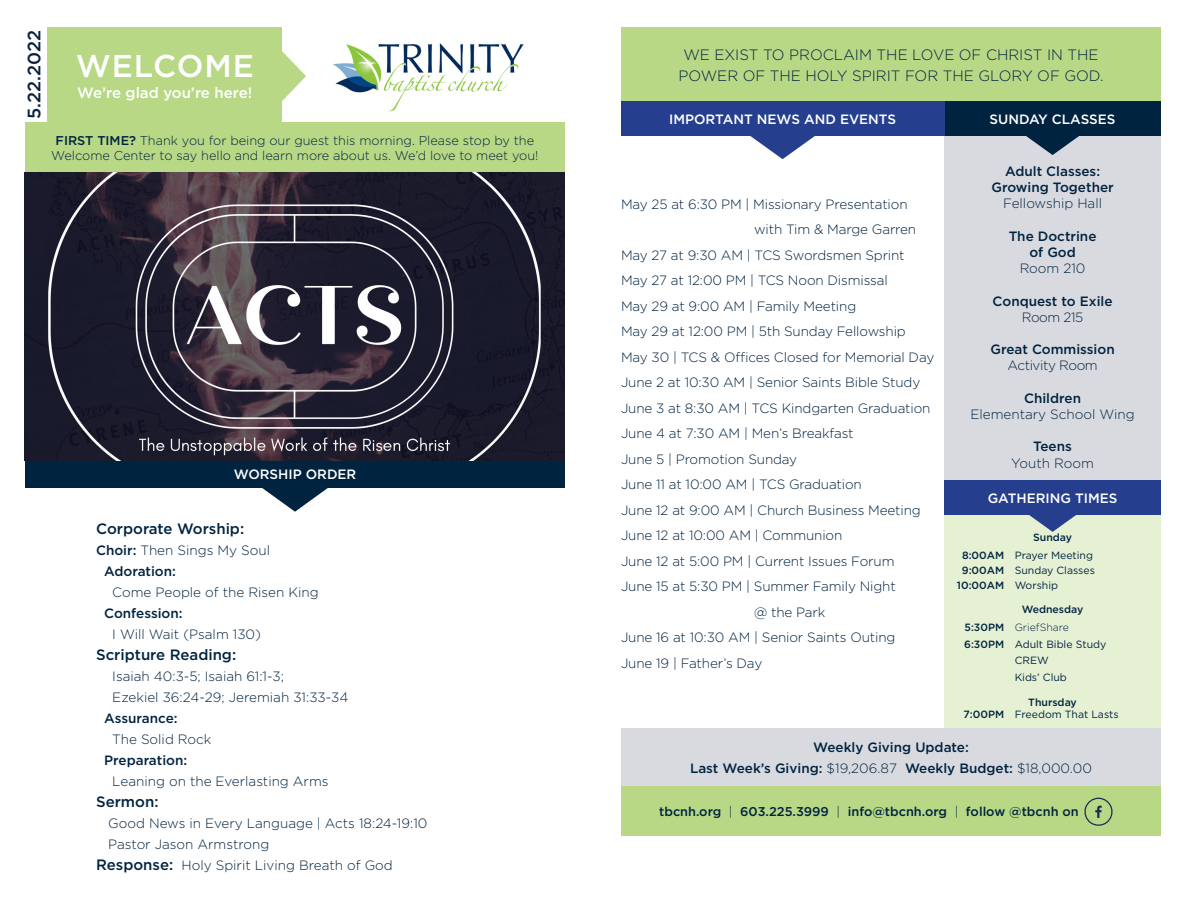
<style>
.page{position:relative;width:1188px;height:918px;background:#fff}
.page>*{position:absolute;margin:0;border:0;box-sizing:border-box;transform-origin:0 0}
.t1{font:500 31.5px "Gotham";letter-spacing:.03em;color:#fff}
.t2{font:500 18px "Gotham";color:#0b213f}
.t3{font:300 15px/21px "Gotham";color:#002340;text-align:center}
.t4{font:500 15px "Gotham";color:#002340}
.t5{font:500 15px "Gotham";color:#fff}
.t6{font:300 13.5px/16.2px "Gotham";letter-spacing:-.01em;color:#002340;text-align:center}
.t7{font:500 13.5px/16.2px "Gotham";color:#002340;text-align:center}
.t8{font:500 13.5px "Gotham";color:#fff}
.t9{font:300 12.75px/15.3px "Gotham";color:#002340;text-align:center}
.t10{font:500 12.75px "Gotham";color:#002340}
.t11{font:10.5px/15px "Gotham";color:#002340}
.t12{font:500 10.5px "Gotham";color:#002340}
.t13{font:300 10.5px "Gotham";color:#002340}
.s1{font-weight:500}
.s2{font-weight:500;font-size:15px}
.s3{font-weight:300}
.s4{font-weight:400}
</style>
<div class="page">
<div style="left:944px;top:479px;width:217px;height:250px;background:#e6f1d4"></div>
<div style="left:944px;top:137px;width:217px;height:343px;background:#d9dae0"></div>
<div style="left:48px;top:27px;width:234px;height:95px;background:#b8d886"></div>
<img style="left:333px;top:43px;width:191px;height:69px">
<div style="left:621px;top:27px;width:540px;height:76px;background:#b8d886"></div>
<div style="left:25px;top:460px;width:540px;height:28px;background:#002340"></div>
<svg style="left:262px;top:488px;width:66px;height:24px"></svg>
<svg style="left:282px;top:51px;width:24px;height:50px"></svg>
<div style="left:25px;top:122px;width:540px;height:50px;background:#b8d886"></div>
<div style="left:944px;top:101px;width:217px;height:35px;background:#002340"></div>
<svg style="left:1018px;top:136px;width:69px;height:19px"></svg>
<div style="left:621px;top:786px;width:540px;height:50px;background:#b8d886"></div>
<svg style="left:1084px;top:798px;width:29px;height:28px"></svg>
<div style="left:944px;top:480px;width:217px;height:35px;background:#253f8e"></div>
<svg style="left:1029px;top:515px;width:47px;height:17px"></svg>
<div style="left:621px;top:101px;width:323px;height:35px;background:#253f8e"></div>
<svg style="left:750px;top:136px;width:65px;height:23px"></svg>
<div style="left:621px;top:728px;width:540px;height:58px;background:#d9dae0"></div>
<img style="left:25px;top:173px;width:540px;height:287px">
<p class="t2" style="left:22px;top:119px;width:90px;rotate:-90deg">5.22.2022</p>
<p class="t1" style="left:76px;top:45px;width:180px">WELCOME</p>
<p class="t5" style="left:77px;top:82px;width:177px">We’re glad you’re here!</p>
<p class="t9" style="left:51px;top:132px;width:489px"><span class="s1">FIRST TIME?</span> Thank you for being our guest this morning. Please stop by the<br>Welcome Center to say hello and learn more about us. We’d love to meet you!</p>
<p class="t8" style="left:234px;top:466px;width:124px">WORSHIP ORDER</p>
<p class="t4" style="left:96px;top:519px;width:150px">Corporate Worship:</p>
<p class="t6" style="left:96px;top:541px;width:175px"><span class="s1">Choir:</span> Then Sings My Soul</p>
<p class="t7" style="left:104px;top:563px;width:73px">Adoration:</p>
<p class="t6" style="left:112px;top:583px;width:208px">Come People of the Risen King</p>
<p class="t7" style="left:104px;top:605px;width:80px">Confession:</p>
<p class="t6" style="left:112px;top:625px;width:150px">I Will Wait (Psalm 130)</p>
<p class="t4" style="left:96px;top:645px;width:142px">Scripture Reading:</p>
<p class="t6" style="left:112px;top:667px;width:173px">Isaiah 40:3-5; Isaiah 61:1-3;</p>
<p class="t6" style="left:112px;top:688px;width:238px">Ezekiel 36:24-29; Jeremiah 31:33-34</p>
<p class="t7" style="left:104px;top:710px;width:75px">Assurance:</p>
<p class="t6" style="left:112px;top:730px;width:101px">The Solid Rock</p>
<p class="t7" style="left:104px;top:752px;width:84px">Preparation:</p>
<p class="t6" style="left:112px;top:772px;width:218px">Leaning on the Everlasting Arms</p>
<p class="t4" style="left:96px;top:792px;width:64px">Sermon:</p>
<p class="t6" style="left:108px;top:814px;width:321px">Good News in Every Language | Acts 18:24-19:10</p>
<p class="t6" style="left:108px;top:835px;width:163px">Pastor Jason Armstrong</p>
<p class="t6" style="left:96px;top:856px;width:298px"><span class="s2">Response:</span> Holy Spirit Living Breath of God</p>
<p class="t3" style="left:679px;top:44px;width:426px">WE EXIST TO PROCLAIM THE LOVE OF CHRIST IN THE<br>POWER OF THE HOLY SPIRIT FOR THE GLORY OF GOD.</p>
<p class="t8" style="left:669px;top:110px;width:229px">IMPORTANT NEWS AND EVENTS</p>
<p class="t8" style="left:990px;top:110px;width:127px">SUNDAY CLASSES</p>
<p class="t7" style="left:1005px;top:163px;width:97px">Adult Classes:</p>
<p class="t7" style="left:991px;top:179px;width:124px">Growing Together<br><span class="s3">Fellowship Hall</span></p>
<p class="t7" style="left:1009px;top:228px;width:89px">The Doctrine</p>
<p class="t6" style="left:1020px;top:244px;width:67px"><span class="s1">of God<br></span>Room 210</p>
<p class="t7" style="left:993px;top:293px;width:121px">Conquest to Exile<br><span class="s3">Room 215</span></p>
<p class="t7" style="left:990px;top:341px;width:126px">Great Commission<br><span class="s3">Activity Room</span></p>
<p class="t7" style="left:1024px;top:390px;width:58px">Children</p>
<p class="t6" style="left:970px;top:406px;width:166px">Elementary School Wing</p>
<p class="t7" style="left:1033px;top:438px;width:40px">Teens</p>
<p class="t6" style="left:1011px;top:454px;width:84px">Youth Room</p>
<p class="t6" style="left:621px;top:196px;width:288px">May 25 at 6:30 PM | Missionary Presentation</p>
<p class="t6" style="left:754px;top:221px;width:164px">with Tim &amp; Marge Garren</p>
<p class="t6" style="left:621px;top:247px;width:285px">May 27 at 9:30 AM | TCS Swordsmen Sprint</p>
<p class="t6" style="left:621px;top:272px;width:268px">May 27 at 12:00 PM | TCS Noon Dismissal</p>
<p class="t6" style="left:621px;top:298px;width:237px">May 29 at 9:00 AM | Family Meeting</p>
<p class="t6" style="left:621px;top:323px;width:286px">May 29 at 12:00 PM | 5th Sunday Fellowship</p>
<p class="t6" style="left:621px;top:349px;width:315px">May 30 | TCS &amp; Offices Closed for Memorial Day</p>
<p class="t6" style="left:621px;top:374px;width:301px">June 2 at 10:30 AM | Senior Saints Bible Study</p>
<p class="t6" style="left:621px;top:400px;width:311px">June 3 at 8:30 AM | TCS Kindgarten Graduation</p>
<p class="t6" style="left:621px;top:425px;width:234px">June 4 at 7:30 AM | Men’s Breakfast</p>
<p class="t6" style="left:621px;top:451px;width:178px">June 5 | Promotion Sunday</p>
<p class="t6" style="left:621px;top:476px;width:242px">June 11 at 10:00 AM | TCS Graduation</p>
<p class="t6" style="left:621px;top:502px;width:301px">June 12 at 9:00 AM | Church Business Meeting</p>
<p class="t6" style="left:621px;top:527px;width:223px">June 12 at 10:00 AM | Communion</p>
<p class="t6" style="left:621px;top:553px;width:275px">June 12 at 5:00 PM | Current Issues Forum</p>
<p class="t6" style="left:621px;top:578px;width:276px">June 15 at 5:30 PM | Summer Family Night</p>
<p class="t6" style="left:754px;top:604px;width:73px">@ the Park</p>
<p class="t6" style="left:621px;top:629px;width:276px">June 16 at 10:30 AM | Senior Saints Outing</p>
<p class="t6" style="left:621px;top:655px;width:143px">June 19 | Father’s Day</p>
<p class="t8" style="left:988px;top:489px;width:131px">GATHERING TIMES</p>
<p class="t12" style="left:1033px;top:531px;width:40px">Sunday</p>
<p class="t11" style="left:962px;top:548px;width:135px"><span class="s1">8:00AM</span> Prayer Meeting<br><span class="s1">9:00AM</span> Sunday Classes</p>
<p class="t12" style="left:957px;top:579px;width:103px">10:00AM <span class="s4">Worship</span></p>
<p class="t12" style="left:1022px;top:603px;width:63px">Wednesday</p>
<p class="t13" style="left:965px;top:621px;width:106px"><span class="s1">5:30PM</span> GriefShare</p>
<p class="t11" style="left:964px;top:636px;width:144px"><span class="s1">6:30PM</span> Adult Bible Study</p>
<p class="t11" style="left:1015px;top:653px;width:35px">CREW</p>
<p class="t11" style="left:1015px;top:669px;width:54px">Kids’ Club</p>
<p class="t12" style="left:1028px;top:695px;width:50px">Thursday</p>
<p class="t11" style="left:964px;top:707px;width:157px"><span class="s1">7:00PM</span> Freedom That Lasts</p>
<p class="t7" style="left:813px;top:738px;width:157px">Weekly Giving Update:</p>
<p class="t7" style="left:690px;top:759px;width:403px">Last Week’s Giving: <span class="s3">$19,206.87</span> Weekly Budget: <span class="s3">$18,000.00</span></p>
<p class="t10" style="left:659px;top:803px;width:421px">tbcnh.org <span class="s3">|</span> 603.225.3999 <span class="s3">|</span> info@tbcnh.org <span class="s3">|</span> follow @tbcnh on</p>
</div>
